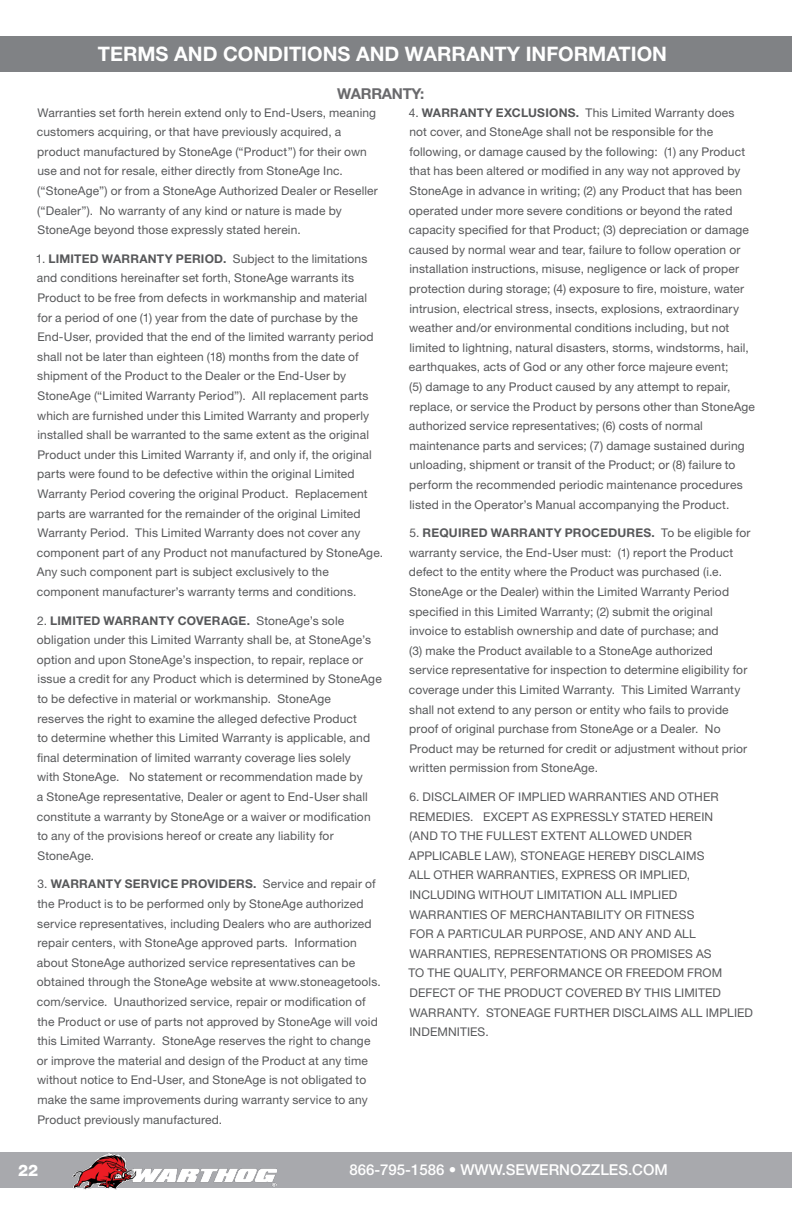
<style>
.page{position:relative;width:792px;height:1224px;background:#fff}
.page>*{position:absolute;margin:0;border:0;box-sizing:border-box;transform-origin:0 0}
.t1{font:700 20px "Helvetica Neue LT Std";color:#fff}
.t2{font:800 16px "Helvetica Neue LT Std";color:#fff}
.t3{font:500 15px "Helvetica Neue LT Std";color:#fff}
.Body_Copy_no_indent{font:700 15px "Helvetica Neue LT Std";letter-spacing:-.02em;color:#69696c}
.t4{font:12px/19.6px "Helvetica Neue LT Std";letter-spacing:.01em;color:#57585a}
.s1{font-weight:700}
</style>
<div class="page">
<div style="left:0;top:1152px;width:792px;height:36px;background:#a8a9ad"></div>
<img style="left:72px;top:1154px;width:205px;height:35px">
<div style="left:0;top:36px;width:792px;height:36px;background:#808285"></div>
<p class="t1" style="left:98px;top:42px;width:571px">TERMS AND CONDITIONS AND WARRANTY INFORMATION</p>
<p class="Body_Copy_no_indent" style="left:337px;top:85px;width:88px">WARRANTY:</p>
<p class="t4" style="left:37px;top:102px;width:343px">Warranties set forth herein extend only to End-Users, meaning customers acquiring, or that have previously acquired, a product manufactured by StoneAge (“Product”) for their own use and not for resale, either directly from StoneAge Inc. (“StoneAge”) or from a StoneAge Authorized Dealer or Reseller (“Dealer”). No warranty of any kind or nature is made by StoneAge beyond those expressly stated herein.</p>
<p class="t4" style="left:36px;top:249px;width:349px">1. <span class="s1">LIMITED WARRANTY PERIOD.</span> Subject to the limitations and conditions hereinafter set forth, StoneAge warrants its Product to be free from defects in workmanship and material for a period of one (1) year from the date of purchase by the End-User, provided that the end of the limited warranty period shall not be later than eighteen (18) months from the date of shipment of the Product to the Dealer or the End-User by StoneAge (“Limited Warranty Period”). All replacement parts which are furnished under this Limited Warranty and properly installed shall be warranted to the same extent as the original Product under this Limited Warranty if, and only if, the original parts were found to be defective within the original Limited Warranty Period covering the original Product. Replacement parts are warranted for the remainder of the original Limited Warranty Period. This Limited Warranty does not cover any component part of any Product not manufactured by StoneAge.<br>Any such component part is subject exclusively to the component manufacturer’s warranty terms and conditions.</p>
<p class="t4" style="left:37px;top:610px;width:346px">2. <span class="s1">LIMITED WARRANTY COVERAGE.</span> StoneAge’s sole obligation under this Limited Warranty shall be, at StoneAge’s option and upon StoneAge’s inspection, to repair, replace or issue a credit for any Product which is determined by StoneAge to be defective in material or workmanship. StoneAge<br>reserves the right to examine the alleged defective Product<br>to determine whether this Limited Warranty is applicable, and final determination of limited warranty coverage lies solely<br>with StoneAge. No statement or recommendation made by<br>a StoneAge representative, Dealer or agent to End-User shall constitute a warranty by StoneAge or a waiver or modification to any of the provisions hereof or create any liability for StoneAge.</p>
<p class="t4" style="left:37px;top:874px;width:345px">3. <span class="s1">WARRANTY SERVICE PROVIDERS.</span> Service and repair of the Product is to be performed only by StoneAge authorized service representatives, including Dealers who are authorized repair centers, with StoneAge approved parts. Information about StoneAge authorized service representatives can be obtained through the StoneAge website at www.stoneagetools. com/service. Unauthorized service, repair or modification of the Product or use of parts not approved by StoneAge will void this Limited Warranty. StoneAge reserves the right to change or improve the material and design of the Product at any time without notice to End-User, and StoneAge is not obligated to make the same improvements during warranty service to any Product previously manufactured.</p>
<p class="t4" style="left:409px;top:102px;width:348px">4. <span class="s1">WARRANTY EXCLUSIONS.</span> This Limited Warranty does not cover, and StoneAge shall not be responsible for the following, or damage caused by the following: (1) any Product that has been altered or modified in any way not approved by StoneAge in advance in writing; (2) any Product that has been operated under more severe conditions or beyond the rated capacity specified for that Product; (3) depreciation or damage caused by normal wear and tear, failure to follow operation or installation instructions, misuse, negligence or lack of proper protection during storage; (4) exposure to fire, moisture, water intrusion, electrical stress, insects, explosions, extraordinary weather and/or environmental conditions including, but not limited to lightning, natural disasters, storms, windstorms, hail, earthquakes, acts of God or any other force majeure event;<br>(5) damage to any Product caused by any attempt to repair, replace, or service the Product by persons other than StoneAge authorized service representatives; (6) costs of normal maintenance parts and services; (7) damage sustained during unloading, shipment or transit of the Product; or (8) failure to perform the recommended periodic maintenance procedures listed in the Operator’s Manual accompanying the Product.</p>
<p class="t4" style="left:409px;top:523px;width:343px">5. <span class="s1">REQUIRED WARRANTY PROCEDURES.</span> To be eligible for warranty service, the End-User must: (1) report the Product defect to the entity where the Product was purchased (i.e.<br>StoneAge or the Dealer) within the Limited Warranty Period specified in this Limited Warranty; (2) submit the original invoice to establish ownership and date of purchase; and<br>(3) make the Product available to a StoneAge authorized service representative for inspection to determine eligibility for coverage under this Limited Warranty. This Limited Warranty shall not extend to any person or entity who fails to provide proof of original purchase from StoneAge or a Dealer. No Product may be returned for credit or adjustment without prior written permission from StoneAge.</p>
<p class="t4" style="left:408px;top:787px;width:346px">6. DISCLAIMER OF IMPLIED WARRANTIES AND OTHER REMEDIES. EXCEPT AS EXPRESSLY STATED HEREIN<br>(AND TO THE FULLEST EXTENT ALLOWED UNDER APPLICABLE LAW), STONEAGE HEREBY DISCLAIMS<br>ALL OTHER WARRANTIES, EXPRESS OR IMPLIED, INCLUDING WITHOUT LIMITATION ALL IMPLIED WARRANTIES OF MERCHANTABILITY OR FITNESS<br>FOR A PARTICULAR PURPOSE, AND ANY AND ALL WARRANTIES, REPRESENTATIONS OR PROMISES AS<br>TO THE QUALITY, PERFORMANCE OR FREEDOM FROM DEFECT OF THE PRODUCT COVERED BY THIS LIMITED WARRANTY. STONEAGE FURTHER DISCLAIMS ALL IMPLIED INDEMNITIES.</p>
<h2 class="t2" style="left:18px;top:1160px;width:22px">22</h2>
<p class="t3" style="left:349px;top:1161px;width:320px">866-795-1586 • WWW.SEWERNOZZLES.COM</p>
</div>
